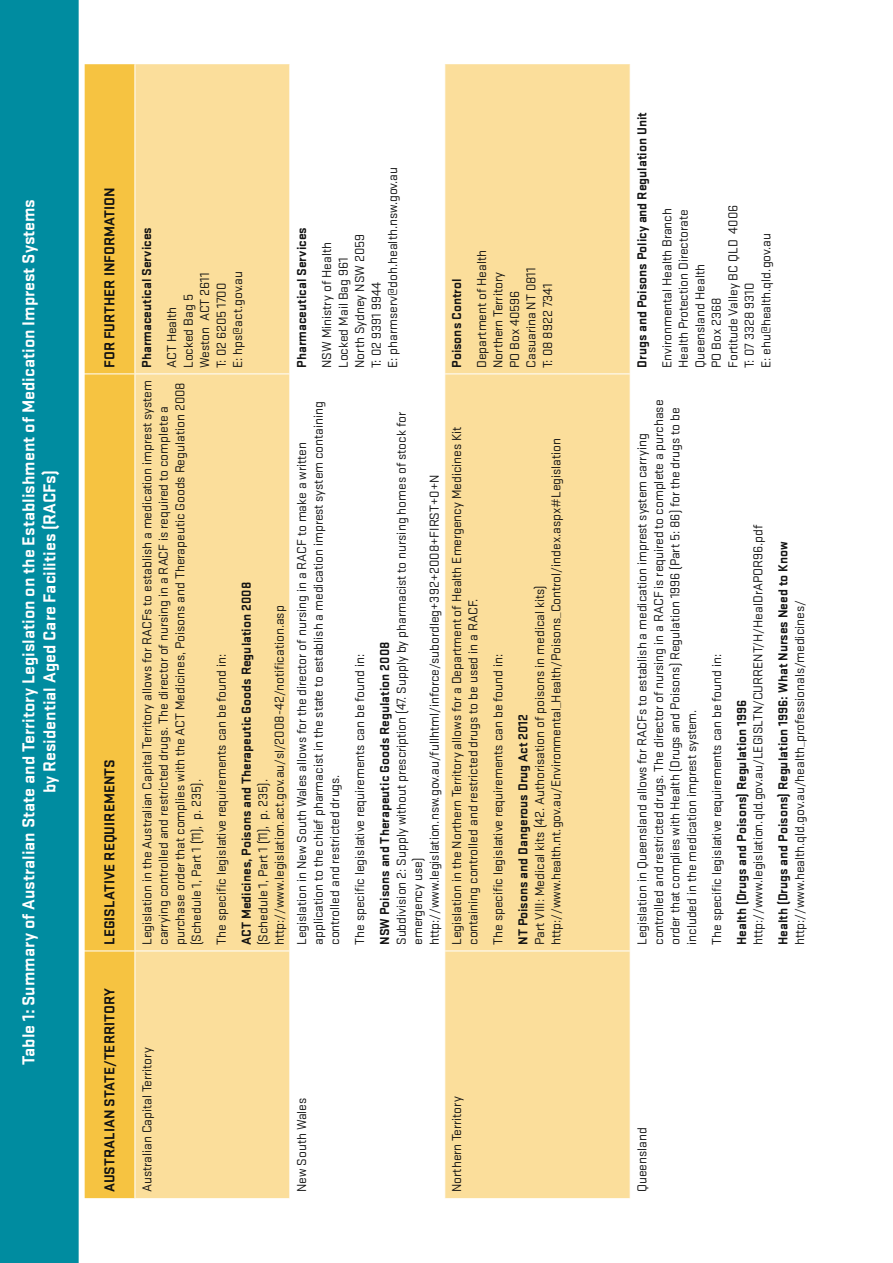
<style>
.page{position:relative;width:893px;height:1263px;background:#fff}
.page>*{position:absolute;margin:0;border:0;box-sizing:border-box;transform-origin:0 0}
.t1{font:700 18px/21px "Stratum 2";color:#fff;text-align:center}
.t2{font:700 15px "Stratum 2";color:#121212}
.t3{font:13.5px/16.5px "Stratum 2";color:#121212}
.t4{font:700 13.5px "Stratum 2";color:#121212}
</style>
<div class="page">
<hr style="left:892px;top:0;width:1px;height:1263px;background:#008ca0">
<div style="left:0;top:0;width:79px;height:1263px;background:#008ca0"></div>
<div style="left:85px;top:64px;width:50px;height:1134px;background:#f6c341"></div>
<svg style="left:136px;top:64px;width:494px;height:1134px;fill:#fbde9b"></svg>
<hr style="left:83px;top:950px;width:52px;height:1px;background:#fff">
<hr style="left:83px;top:373px;width:52px;height:1px;background:#fff">
<hr style="left:135px;top:950px;width:154px;height:1px;background:#fff">
<hr style="left:135px;top:373px;width:154px;height:1px;background:#fff">
<hr style="left:289px;top:951px;width:1px;height:247px;background:#fff">
<hr style="left:289px;top:374px;width:1px;height:577px;background:#fff">
<hr style="left:290px;top:950px;width:154px;height:1px;background:#fff">
<hr style="left:289px;top:64px;width:1px;height:310px;background:#fff">
<hr style="left:290px;top:373px;width:154px;height:1px;background:#fff">
<hr style="left:444px;top:951px;width:1px;height:247px;background:#fff">
<hr style="left:444px;top:374px;width:1px;height:577px;background:#fff">
<hr style="left:445px;top:950px;width:185px;height:1px;background:#fff">
<hr style="left:444px;top:64px;width:1px;height:310px;background:#fff">
<hr style="left:445px;top:373px;width:185px;height:1px;background:#fff">
<h1 class="t1" style="left:17px;top:1065px;width:867px;rotate:-90deg">Table 1: Summary of Australian State and Territory Legislation on the Establishment of Medication Imprest Systems by Residential Aged Care Facilities (RACFs)</h1>
<p class="t2" style="left:99px;top:368px;width:182px;rotate:-90deg">FOR FURTHER INFORMATION</p>
<p class="t2" style="left:99px;top:945px;width:187px;rotate:-90deg">LEGISLATIVE REQUIREMENTS</p>
<p class="t2" style="left:99px;top:1192px;width:205px;rotate:-90deg">AUSTRALIAN STATE/TERRITORY</p>
<p class="t4" style="left:138px;top:368px;width:142px;rotate:-90deg">Pharmaceutical Services</p>
<p class="t3" style="left:163px;top:368px;width:99px;rotate:-90deg">ACT Health<br>Locked Bag 5<br>Weston ACT 2611<br>T: 02 6205 1700<br>E: hps@act.gov.au</p>
<p class="t3" style="left:138px;top:945px;width:566px;rotate:-90deg">Legislation in the Australian Capital Territory allows for RACFs to establish a medication imprest system carrying controlled and restricted drugs. The director of nursing in a RACF is required to complete a purchase order that complies with the ACT Medicines, Poisons and Therapeutic Goods Regulation 2008 (Schedule 1, Part 1 (11), p. 235).</p>
<p class="t3" style="left:212px;top:945px;width:292px;rotate:-90deg">The specific legislative requirements can be found in:</p>
<p class="t4" style="left:237px;top:945px;width:364px;rotate:-90deg">ACT Medicines, Poisons and Therapeutic Goods Regulation 2008</p>
<p class="t3" style="left:254px;top:945px;width:341px;rotate:-90deg">(Schedule 1, Part 1 (11), p. 235). http://www.legislation.act.gov.au/sl/2008-42/notification.asp</p>
<p class="t4" style="left:292px;top:368px;width:142px;rotate:-90deg">Pharmaceutical Services</p>
<p class="t3" style="left:318px;top:368px;width:202px;rotate:-90deg">NSW Ministry of Health<br>Locked Mail Bag 961<br>North Sydney NSW 2059<br>T: 02 9391 9944<br>E: pharmserv@doh.health.nsw.gov.au</p>
<p class="t3" style="left:293px;top:945px;width:545px;rotate:-90deg">Legislation in New South Wales allows for the director of nursing in a RACF to make a written application to the chief pharmacist in the state to establish a medication imprest system containing controlled and restricted drugs.</p>
<p class="t3" style="left:351px;top:945px;width:292px;rotate:-90deg">The specific legislative requirements can be found in:</p>
<p class="t3" style="left:392px;top:945px;width:534px;rotate:-90deg">Subdivision 2: Supply without prescription (47. Supply by pharmacist to nursing homes of stock for emergency use) http://www.legislation.nsw.gov.au/fullhtml/inforce/subordleg+392+2008+FIRST+0+N</p>
<p class="t4" style="left:375px;top:945px;width:305px;rotate:-90deg">NSW Poisons and Therapeutic Goods Regulation 2008</p>
<p class="t4" style="left:447px;top:368px;width:91px;rotate:-90deg">Poisons Control</p>
<p class="t3" style="left:473px;top:368px;width:119px;rotate:-90deg">Department of Health<br>Northern Territory<br>PO Box 40596<br>Casuarina NT 0811<br>T: 08 8922 7341</p>
<p class="t3" style="left:448px;top:945px;width:520px;rotate:-90deg">Legislation in the Northern Territory allows for a Department of Health Emergency Medicines Kit containing controlled and restricted drugs to be used in a RACF.</p>
<p class="t3" style="left:489px;top:945px;width:292px;rotate:-90deg">The specific legislative requirements can be found in:</p>
<p class="t3" style="left:531px;top:945px;width:508px;rotate:-90deg">Part VIII: Medical kits (42. Authorisation of poisons in medical kits) http://www.health.nt.gov.au/Environmental_Health/Poisons_Control/index.aspx#Legislation</p>
<p class="t4" style="left:514px;top:945px;width:233px;rotate:-90deg">NT Poisons and Dangerous Drug Act 2012</p>
<p class="t3" style="left:138px;top:1192px;width:146px;rotate:-90deg">Australian Capital Territory</p>
<p class="t3" style="left:293px;top:1192px;width:96px;rotate:-90deg">New South Wales</p>
<p class="t3" style="left:448px;top:1192px;width:97px;rotate:-90deg">Northern Territory</p>
<p class="t4" style="left:633px;top:368px;width:257px;rotate:-90deg">Drugs and Poisons Policy and Regulation Unit</p>
<p class="t3" style="left:658px;top:368px;width:164px;rotate:-90deg">Environmental Health Branch<br>Health Protection Directorate<br>Queensland Health<br>PO Box 2368<br>Fortitude Valley BC QLD 4006<br>T: 07 3328 9310<br>E: ehu@health.qld.gov.au</p>
<p class="t3" style="left:633px;top:945px;width:547px;rotate:-90deg">Legislation in Queensland allows for RACFs to establish a medication imprest system carrying controlled and restricted drugs. The director of nursing in a RACF is required to complete a purchase order that complies with Health (Drugs and Poisons) Regulation 1996 (Part 5: 86) for the drugs to be included in the medication imprest system.</p>
<p class="t3" style="left:708px;top:945px;width:292px;rotate:-90deg">The specific legislative requirements can be found in:</p>
<p class="t3" style="left:749px;top:945px;width:422px;rotate:-90deg">http://www.legislation.qld.gov.au/LEGISLTN/CURRENT/H/HealDrAPOR96.pdf</p>
<p class="t4" style="left:732px;top:945px;width:247px;rotate:-90deg">Health (Drugs and Poisons) Regulation 1996</p>
<p class="t4" style="left:774px;top:945px;width:405px;rotate:-90deg">Health (Drugs and Poisons) Regulation 1996: What Nurses Need to Know</p>
<p class="t3" style="left:791px;top:945px;width:346px;rotate:-90deg">http://www.health.qld.gov.au/health_professionals/medicines/</p>
<p class="t3" style="left:633px;top:1192px;width:66px;rotate:-90deg">Queensland</p>
</div>
